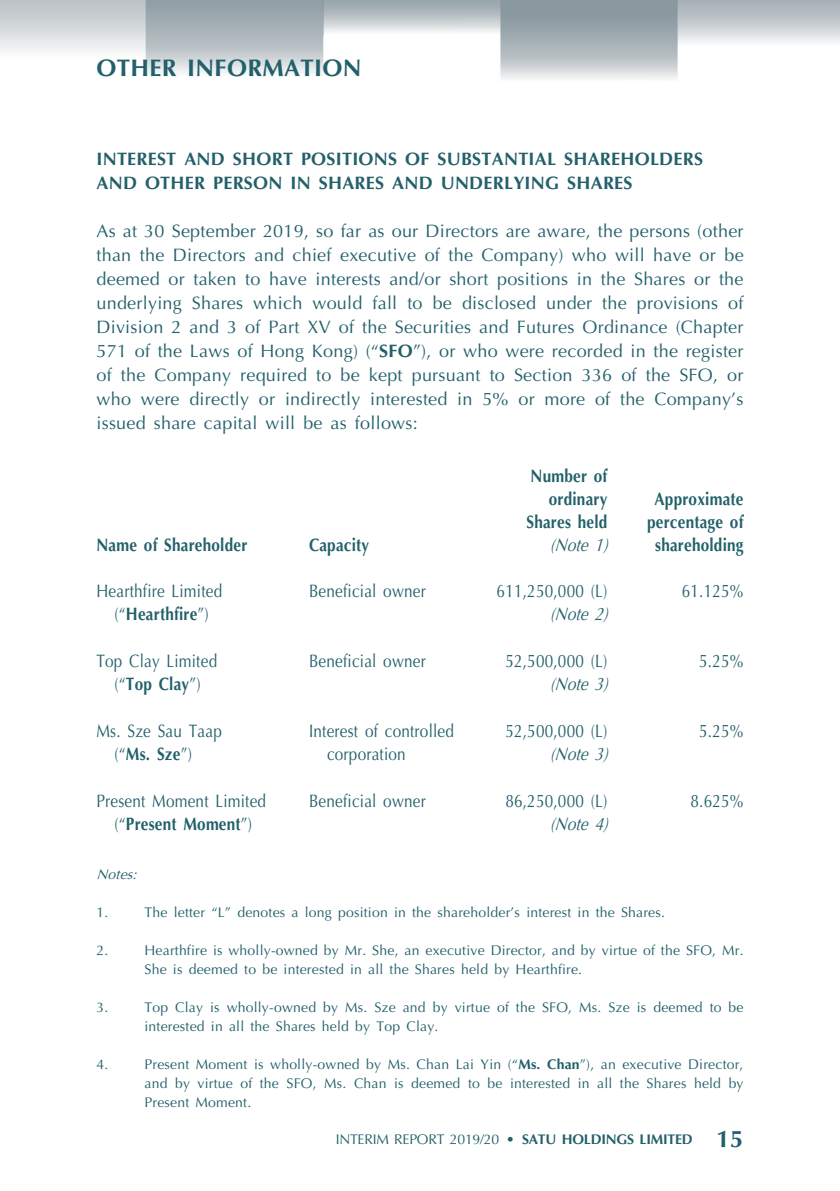
<style>
.page{position:relative;width:840px;height:1191px;background:#fff}
.page>*{position:absolute;margin:0;border:0;box-sizing:border-box;transform-origin:0 0}
.t1{font:700 24px "Optima LT Std";letter-spacing:.015em;color:#22606a}
._01_Body_Text{font:18px/24px "Optima LT Std";letter-spacing:.015em;color:#22606a;text-align:justify}
._15_Table_Stub{font:18px/23px "Optima LT Std";letter-spacing:.015em;color:#22606a;text-align:center;scale:.85 1}
._01_Body_Text-2{font:18px/23px "Optima LT Std";letter-spacing:.015em;color:#22606a;scale:.85 1}
._03_H1{font:700 18px/24px "Optima LT Std";letter-spacing:.015em;color:#22606a}
._01_Body_Text-3{font:700 18px/23px "Optima LT Std";letter-spacing:.015em;color:#22606a;text-align:center;scale:.85 1}
._15_Table_Stub-2{font:700 18px "Optima LT Std";letter-spacing:.015em;color:#22606a;scale:.85 1}
._01_Body_Text-4{font:italic 18px "Optima LT Std";color:#22606a;scale:.85 1}
._21_IN0__Note{font:14px/19px "Optima LT Std";letter-spacing:.015em;color:#22606a}
._21_IN0__Note-2{font:14px "Optima LT Std";letter-spacing:-.015em;color:#22606a}
._21_IN0__Note-3{font:italic 14px "Optima LT Std";color:#22606a}
.s1{font-weight:700}
.s2{font-style:italic}
.s3{font-weight:700;font-size:24px}
</style>
<div class="page">
<img style="left:0;top:0;width:839px;height:79px">
<h1 class="t1" style="left:96px;top:53px;width:266px">OTHER INFORMATION</h1>
<p class="_03_H1" style="left:96px;top:147px;width:607px">INTEREST AND SHORT POSITIONS OF SUBSTANTIAL SHAREHOLDERS<br>AND OTHER PERSON IN SHARES AND UNDERLYING SHARES</p>
<p class="_01_Body_Text" style="left:96px;top:219px;width:648px">As at 30 September 2019, so far as our Directors are aware, the persons (other than the Directors and chief executive of the Company) who will have or be deemed or taken to have interests and/or short positions in the Shares or the underlying Shares which would fall to be disclosed under the provisions of Division 2 and 3 of Part XV of the Securities and Futures Ordinance (Chapter 571 of the Laws of Hong Kong) (“<span class="s1">SFO</span>”), or who were recorded in the register of the Company required to be kept pursuant to Section 336 of the SFO, or who were directly or indirectly interested in 5% or more of the Company’s issued share capital will be as follows:</p>
<p class="_15_Table_Stub-2" style="left:96px;top:534px;width:179px">Name of Shareholder</p>
<p class="_15_Table_Stub-2" style="left:309px;top:534px;width:72px">Capacity</p>
<p class="_01_Body_Text-3" style="left:530px;top:464px;width:92px">Number of</p>
<p class="_01_Body_Text-3" style="left:548px;top:487px;width:70px">ordinary</p>
<p class="_01_Body_Text-3" style="left:526px;top:510px;width:97px">Shares held</p>
<p class="_01_Body_Text-4" style="left:549px;top:534px;width:76px">(Note 1)</p>
<p class="_01_Body_Text-3" style="left:646px;top:487px;width:115px">Approximate percentage of shareholding</p>
<p class="_15_Table_Stub" style="left:96px;top:579px;width:149px">Hearthfire Limited (“<span class="s1">Hearthfire</span>”)</p>
<p class="_15_Table_Stub" style="left:309px;top:579px;width:139px">Beneficial owner</p>
<p class="_01_Body_Text-2" style="left:549px;top:579px;width:76px;text-indent:-53px">611,250,000 (L) <span class="s2">(Note 2)</span></p>
<p class="_01_Body_Text-2" style="left:681px;top:579px;width:74px">61.125%</p>
<p class="_15_Table_Stub" style="left:96px;top:649px;width:143px">Top Clay Limited (“<span class="s1">Top Clay</span>”)</p>
<p class="_15_Table_Stub" style="left:309px;top:649px;width:139px">Beneficial owner</p>
<p class="_01_Body_Text-2" style="left:549px;top:649px;width:76px;text-indent:-45px">52,500,000 (L) <span class="s2">(Note 3)</span></p>
<p class="_01_Body_Text-2" style="left:698px;top:649px;width:54px">5.25%</p>
<p class="_15_Table_Stub" style="left:114px;top:719px;width:128px;text-align:left;text-indent:-18px">Ms. Sze Sau Taap (“<span class="s1">Ms. Sze</span>”)</p>
<p class="_15_Table_Stub" style="left:327px;top:719px;width:151px;text-align:left;text-indent:-18px">Interest of controlled corporation</p>
<p class="_01_Body_Text-2" style="left:549px;top:719px;width:76px;text-indent:-45px">52,500,000 (L) <span class="s2">(Note 3)</span></p>
<p class="_01_Body_Text-2" style="left:698px;top:719px;width:54px">5.25%</p>
<p class="_15_Table_Stub" style="left:96px;top:789px;width:201px">Present Moment Limited (“<span class="s1">Present Moment</span>”)</p>
<p class="_15_Table_Stub" style="left:309px;top:789px;width:139px">Beneficial owner</p>
<p class="_01_Body_Text-2" style="left:549px;top:789px;width:76px;text-indent:-45px">86,250,000 (L) <span class="s2">(Note 4)</span></p>
<p class="_01_Body_Text-2" style="left:690px;top:789px;width:64px">8.625%</p>
<p class="_21_IN0__Note-3" style="left:96px;top:866px;width:46px">Notes:</p>
<p class="_21_IN0__Note" style="left:96px;top:902px;width:13px">1.</p>
<p class="_21_IN0__Note" style="left:144px;top:902px;width:521px">The letter “L” denotes a long position in the shareholder’s interest in the Shares.</p>
<p class="_21_IN0__Note" style="left:96px;top:940px;width:13px">2.</p>
<p class="_21_IN0__Note" style="left:144px;top:940px;width:600px">Hearthfire is wholly-owned by Mr. She, an executive Director, and by virtue of the SFO, Mr.<br>She is deemed to be interested in all the Shares held by Hearthfire.</p>
<p class="_21_IN0__Note" style="left:96px;top:997px;width:13px">3.</p>
<p class="_21_IN0__Note" style="left:144px;top:997px;width:600px">Top Clay is wholly-owned by Ms. Sze and by virtue of the SFO, Ms. Sze is deemed to be interested in all the Shares held by Top Clay.</p>
<p class="_21_IN0__Note" style="left:96px;top:1054px;width:13px">4.</p>
<p class="_21_IN0__Note" style="left:144px;top:1054px;width:600px;text-align:justify">Present Moment is wholly-owned by Ms. Chan Lai Yin (“<span class="s1">Ms. Chan</span>”), an executive Director, and by virtue of the SFO, Ms. Chan is deemed to be interested in all the Shares held by Present Moment.</p>
<p class="_21_IN0__Note-2" style="left:335px;top:1130px;width:409px">INTERIM REPORT 2019/20 <span class="s1">• SATU HOLDINGS LIMITED</span> <span class="s3">15</span></p>
</div>
